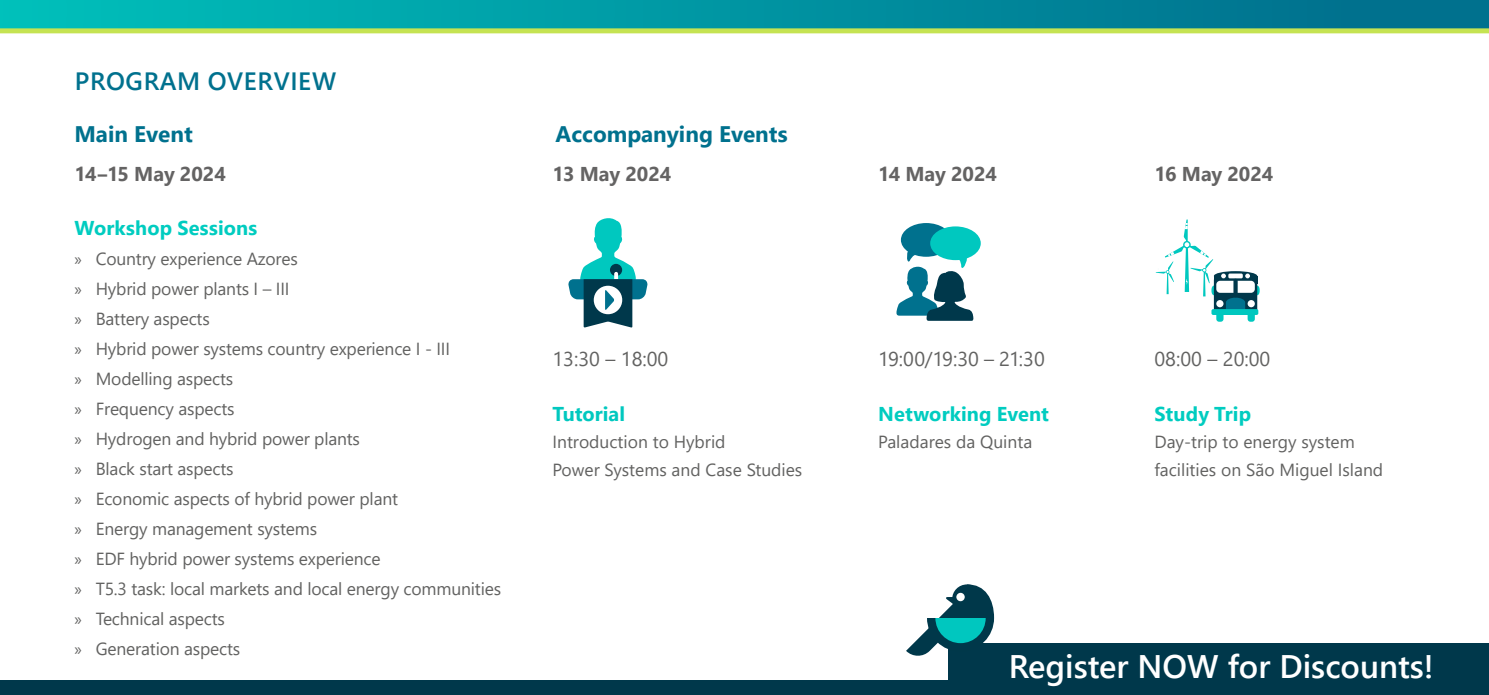
<style>
.page{position:relative;width:1489px;height:695px;background:#fff}
.page>*{position:absolute;margin:0;border:0;box-sizing:border-box;transform-origin:0 0}
.t1{font:600 32.5px "Segoe UI";color:#fff}
.t2{font:600 25px "Segoe UI";letter-spacing:.025em;color:#00718e}
.t3{font:700 22.5px "Segoe UI";color:#00718e}
.t4{font:700 20px "Segoe UI";letter-spacing:.005em;color:#00ccc0}
.t5{font:700 20px "Segoe UI";letter-spacing:-.005em;color:#646363}
.Fließtext{font:20px "Segoe UI";color:#626261}
.Fließtext-2{font:20px "Segoe UI";letter-spacing:-.02em;color:#626261}
.Fließtext-3{font:700 20px "Segoe UI";color:#00c8bf}
.Fließtext-4{font:17.5px/27.5px "Segoe UI";letter-spacing:-.01em;color:#626261}
.s1{font-family:"Myriad Pro"}
</style>
<div class="page">
<div style="left:948px;top:643px;width:540px;height:39px;background:#00384b"></div>
<svg style="left:0;top:0;width:1488px;height:34px;background:#21a298"></svg>
<div style="left:1216px;top:312px;width:7px;height:10px;background:#00c8bf;border-radius:3px"></div>
<div style="left:1247px;top:312px;width:7px;height:10px;background:#00c8bf;border-radius:3px"></div>
<svg style="left:1155px;top:219px;width:104px;height:90px"></svg>
<svg style="left:1233px;top:281px;width:4px;height:14px"></svg>
<div style="left:1211px;top:309px;width:47px;height:6px;background:#00c8bf;border-radius:2px"></div>
<div style="left:900px;top:223px;width:51px;height:34px;background:#00718e;border-radius:50%"></div>
<svg style="left:896px;top:246px;width:77px;height:75px"></svg>
<div style="left:930px;top:226px;width:50px;height:34px;background:#00c8bf;border-radius:50%"></div>
<svg style="left:568px;top:218px;width:79px;height:109px"></svg>
<div style="left:0;top:680px;width:1488px;height:14px;background:#00384b"></div>
<svg style="left:906px;top:584px;width:88px;height:72px"></svg>
<div style="left:956px;top:592px;width:8px;height:9px;background:#fff;border-radius:50%"></div>
<h1 class="t2" style="left:75px;top:58px;width:263px">PROGRAM OVERVIEW</h1>
<h1 class="t3" style="left:74px;top:112px;width:120px">Main Event</h1>
<h1 class="t3" style="left:555px;top:112px;width:233px">Accompanying Events</h1>
<h2 class="t5" style="left:74px;top:154px;width:153px">14‒15 May 2024</h2>
<h2 class="t5" style="left:552px;top:154px;width:120px">13 May 2024</h2>
<h2 class="t5" style="left:878px;top:154px;width:120px">14 May 2024</h2>
<h2 class="t5" style="left:1154px;top:154px;width:120px">16 May 2024</h2>
<h2 class="t4" style="left:74px;top:209px;width:184px">Workshop Sessions</h2>
<p class="Fließtext-4" style="left:74px;top:243px;width:225px"><span class="s1">»</span> Country experience Azores</p>
<p class="Fließtext-4" style="left:74px;top:273px;width:217px"><span class="s1">»</span> Hybrid power plants I – III</p>
<p class="Fließtext-4" style="left:74px;top:303px;width:137px"><span class="s1">»</span> Battery aspects</p>
<p class="Fließtext-4" style="left:74px;top:333px;width:377px"><span class="s1">»</span> Hybrid power systems country experience I - III</p>
<p class="Fließtext-4" style="left:74px;top:363px;width:160px"><span class="s1">»</span> Modelling aspects</p>
<p class="Fließtext-4" style="left:74px;top:393px;width:162px"><span class="s1">»</span> Frequency aspects</p>
<p class="Fließtext-4" style="left:74px;top:423px;width:287px"><span class="s1">»</span> Hydrogen and hybrid power plants</p>
<p class="Fließtext-4" style="left:74px;top:453px;width:161px"><span class="s1">»</span> Black start aspects</p>
<p class="Fließtext-4" style="left:74px;top:483px;width:325px"><span class="s1">»</span> Economic aspects of hybrid power plant</p>
<p class="Fließtext-4" style="left:74px;top:513px;width:244px"><span class="s1">»</span> Energy management systems</p>
<p class="Fließtext-4" style="left:74px;top:543px;width:308px"><span class="s1">»</span> EDF hybrid power systems experience</p>
<p class="Fließtext-4" style="left:74px;top:573px;width:428px"><span class="s1">»</span> T5.3 task: local markets and local energy communities</p>
<p class="Fließtext-4" style="left:74px;top:603px;width:152px"><span class="s1">»</span> Technical aspects</p>
<p class="Fließtext-4" style="left:74px;top:633px;width:167px"><span class="s1">»</span> Generation aspects</p>
<p class="Fließtext" style="left:552px;top:339px;width:117px">13:30 – 18:00</p>
<p class="Fließtext-3" style="left:552px;top:394px;width:74px">Tutorial</p>
<p class="Fließtext-4" style="left:552px;top:426px;width:175px">Introduction to Hybrid</p>
<p class="Fließtext-4" style="left:552px;top:454px;width:251px">Power Systems and Case Studies</p>
<h2 class="Fließtext-2" style="left:878px;top:339px;width:168px">19:00/19:30 – 21:30</h2>
<h2 class="t4" style="left:878px;top:394px;width:172px">Networking Event</h2>
<p class="Fließtext-4" style="left:878px;top:426px;width:156px">Paladares da Quinta</p>
<p class="Fließtext" style="left:1154px;top:339px;width:117px">08:00 – 20:00</p>
<h2 class="t4" style="left:1154px;top:394px;width:98px">Study Trip</h2>
<p class="Fließtext-4" style="left:1154px;top:426px;width:230px">Day-trip to energy system facilities on São Miguel Island</p>
<p class="t1" style="left:1008px;top:636px;width:426px">Register NOW for Discounts!</p>
</div>
